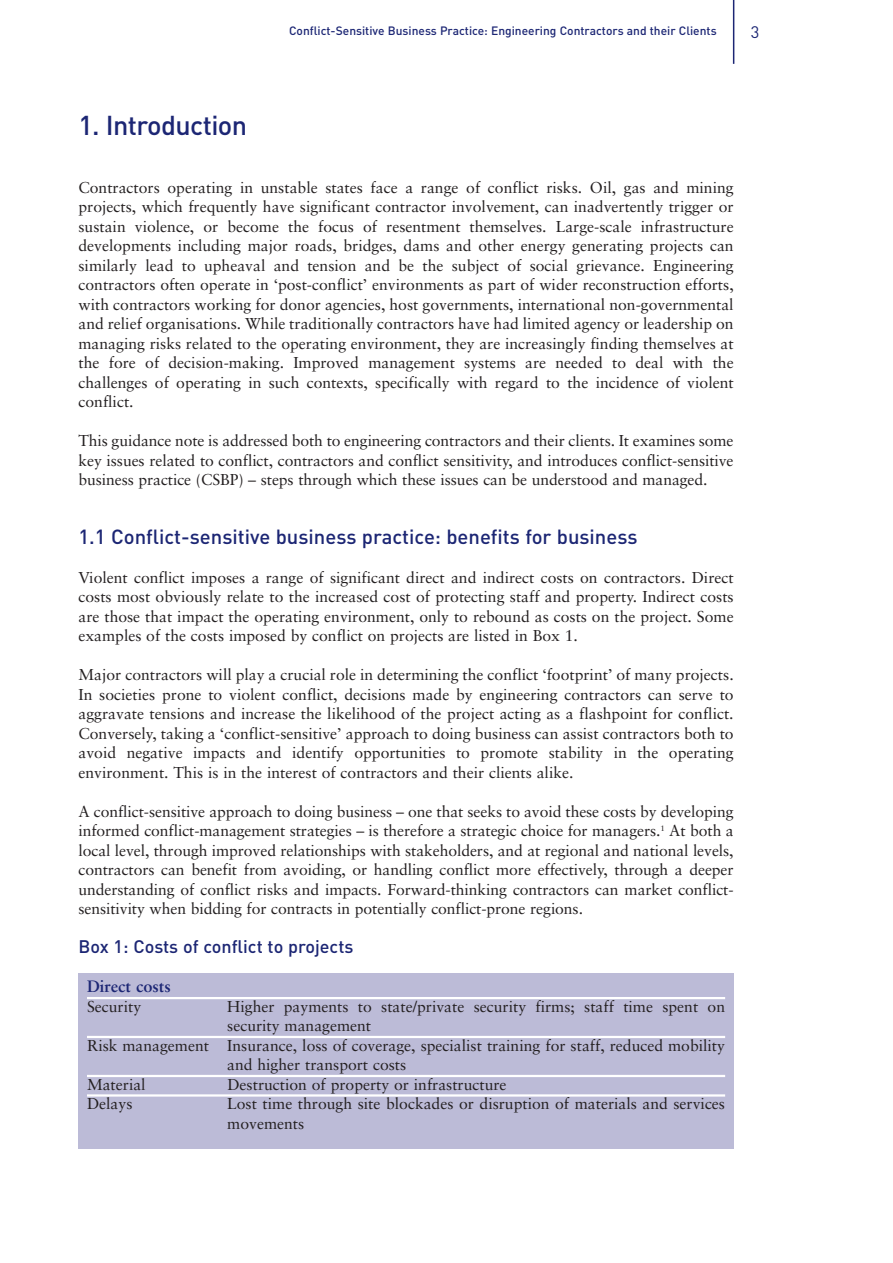
<style>
.page{position:relative;width:893px;height:1263px;background:#fff}
.page>*{position:absolute;margin:0;border:0;box-sizing:border-box;transform-origin:0 0}
.t1{font:500 27px "DIN";letter-spacing:-.02em;color:#1c2674}
.t2{font:500 20.25px "DIN";color:#1c2674}
.t3{font:500 18px "DIN";color:#1c2674}
.t4{font:700 16.5px "Sabon";color:#1c2674}
.t5{font:16.5px "DIN";color:#1c2674}
.t6{font:15.75px/19.5px "Sabon";color:#231f20;text-align:justify}
.t7{font:500 12px "DIN";color:#1c2674}
</style>
<div class="page">
<div style="left:78px;top:973px;width:655px;height:175px;background:#bcbbd7"></div>
<hr style="left:733px;top:0;width:1px;height:64px;background:#1c2674">
<hr style="left:87px;top:997px;width:638px;height:2px;background:#fff">
<hr style="left:87px;top:1036px;width:638px;height:2px;background:#fff">
<hr style="left:87px;top:1075px;width:638px;height:2px;background:#fff">
<hr style="left:87px;top:1094px;width:638px;height:3px;background:#fff">
<h1 class="t1" style="left:78px;top:116px;width:170px">1. Introduction</h1>
<p class="t7" style="left:289px;top:26px;width:429px">Conflict-Sensitive Business Practice: Engineering Contractors and their Clients</p>
<p class="t5" style="left:750px;top:26px;width:10px">3</p>
<p class="t6" style="left:78px;top:179px;width:656px">Contractors operating in unstable states face a range of conflict risks. Oil, gas and mining projects, which frequently have significant contractor involvement, can inadvertently trigger or sustain violence, or become the focus of resentment themselves. Large-scale infrastructure developments including major roads, bridges, dams and other energy generating projects can similarly lead to upheaval and tension and be the subject of social grievance. Engineering contractors often operate in ‘post-conflict’ environments as part of wider reconstruction efforts, with contractors working for donor agencies, host governments, international non-governmental and relief organisations. While traditionally contractors have had limited agency or leadership on managing risks related to the operating environment, they are increasingly finding themselves at the fore of decision-making. Improved management systems are needed to deal with the challenges of operating in such contexts, specifically with regard to the incidence of violent conflict.</p>
<p class="t6" style="left:78px;top:432px;width:656px">This guidance note is addressed both to engineering contractors and their clients. It examines some key issues related to conflict, contractors and conflict sensitivity, and introduces conflict-sensitive business practice (CSBP) – steps through which these issues can be understood and managed.</p>
<p class="t2" style="left:78px;top:529px;width:560px">1.1 Conflict-sensitive business practice: benefits for business</p>
<p class="t6" style="left:78px;top:569px;width:656px">Violent conflict imposes a range of significant direct and indirect costs on contractors. Direct costs most obviously relate to the increased cost of protecting staff and property. Indirect costs are those that impact the operating environment, only to rebound as costs on the project. Some examples of the costs imposed by conflict on projects are listed in Box 1.</p>
<p class="t6" style="left:78px;top:666px;width:656px">Major contractors will play a crucial role in determining the conflict ‘footprint’ of many projects.<br>In societies prone to violent conflict, decisions made by engineering contractors can serve to aggravate tensions and increase the likelihood of the project acting as a flashpoint for conflict.<br>Conversely, taking a ‘conflict-sensitive’ approach to doing business can assist contractors both to avoid negative impacts and identify opportunities to promote stability in the operating environment. This is in the interest of contractors and their clients alike.</p>
<p class="t6" style="left:78px;top:803px;width:656px">A conflict-sensitive approach to doing business – one that seeks to avoid these costs by developing informed conflict-management strategies – is therefore a strategic choice for managers.<sup>1</sup> At both a local level, through improved relationships with stakeholders, and at regional and national levels, contractors can benefit from avoiding, or handling conflict more effectively, through a deeper understanding of conflict risks and impacts. Forward-thinking contractors can market conflict&shy;sensitivity when bidding for contracts in potentially conflict-prone regions.</p>
<p class="t3" style="left:78px;top:941px;width:276px">Box 1: Costs of conflict to projects</p>
<p class="t4" style="left:87px;top:980px;width:85px">Direct costs</p>
<p class="t6" style="left:87px;top:998px;width:56px">Security</p>
<p class="t6" style="left:227px;top:998px;width:499px">Higher payments to state/private security firms; staff time spent on</p>
<p class="t6" style="left:227px;top:1017px;width:145px">security management</p>
<p class="t6" style="left:87px;top:1037px;width:639px">Risk management Insurance, loss of coverage, specialist training for staff, reduced mobility</p>
<p class="t6" style="left:227px;top:1056px;width:180px">and higher transport costs</p>
<p class="t6" style="left:87px;top:1076px;width:60px">Material</p>
<p class="t6" style="left:227px;top:1076px;width:281px">Destruction of property or infrastructure</p>
<p class="t6" style="left:87px;top:1095px;width:47px">Delays</p>
<p class="t6" style="left:227px;top:1095px;width:499px">Lost time through site blockades or disruption of materials and services movements</p>
</div>
